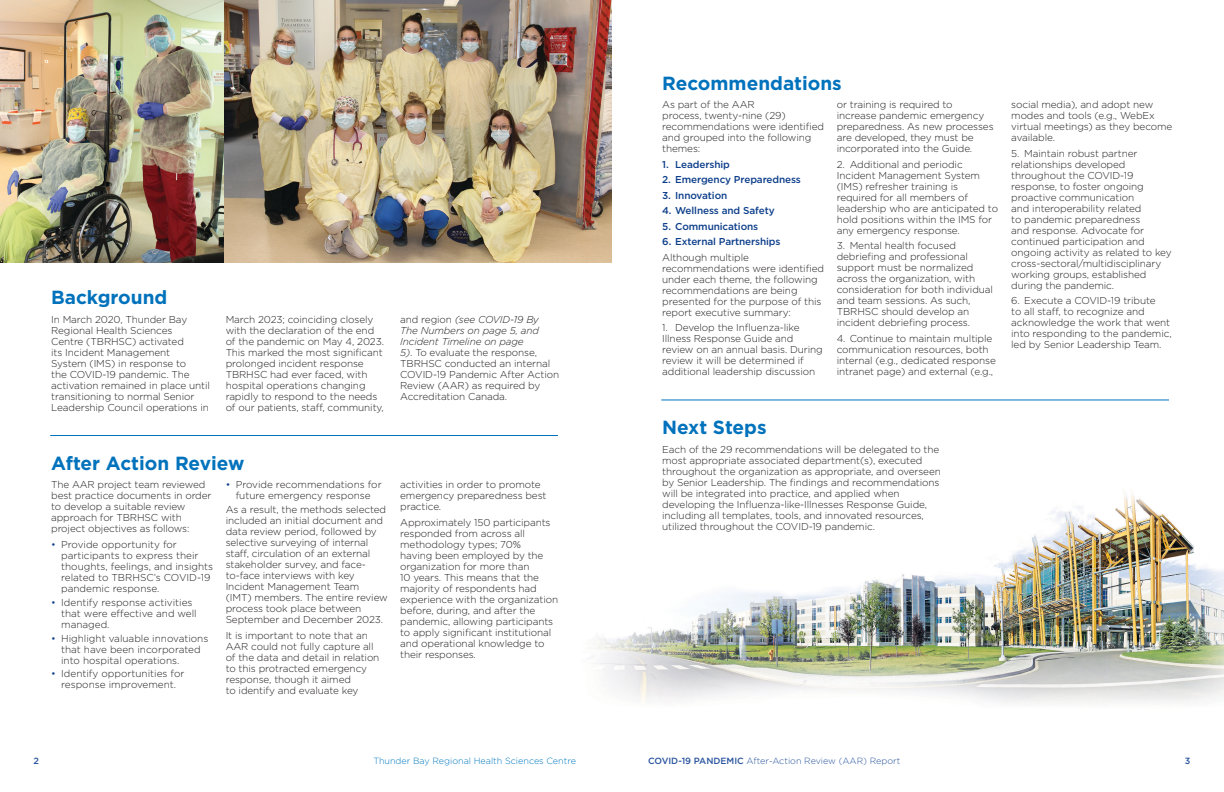
<style>
.page{position:relative;width:1224px;height:792px;background:#fff}
.page>*{position:absolute;margin:0;border:0;box-sizing:border-box;transform-origin:0 0}
.t1{font:700 19px "Gotham";color:#0072bc}
.t2{font:300 10px/11px "Gotham";letter-spacing:-.01em;color:#231f20}
.t3{font:500 10px "Gotham";letter-spacing:-.01em;color:#0c3e8a}
.t4{font:300 9px "Gotham";color:#28549e}
.t5{font:300 9px "Gotham";color:#007ac1}
.t6{font:500 9px "Gotham";color:#28549e}
.s1{font-style:italic}
.s2{color:#0c3e8a}
.s3{font-weight:500}
</style>
<div class="page">
<img style="left:592px;top:492px;width:632px;height:211px">
<hr style="left:50px;top:435px;width:508px;height:1px;background:#0072bc">
<hr style="left:661px;top:400px;width:508px;height:1px;background:#0072bc">
<img style="left:0;top:0;width:612px;height:262px">
<p class="t1" style="left:51px;top:287px;width:118px">Background</p>
<p class="t2" style="left:51px;top:314px;width:160px">In March 2020, Thunder Bay<br>Regional Health Sciences<br>Centre (TBRHSC) activated<br>its Incident Management<br>System (IMS) in response to<br>the COVID-19 pandemic. The activation remained in place until transitioning to normal Senior<br>Leadership Council operations in</p>
<p class="t2" style="left:226px;top:314px;width:160px">March 2023; coinciding closely with the declaration of the end of the pandemic on May 4, 2023.<br>This marked the most significant prolonged incident response<br>TBRHSC had ever faced, with hospital operations changing rapidly to respond to the needs of our patients, staff, community,</p>
<p class="t2" style="left:400px;top:314px;width:160px">and region <span class="s1">(see COVID-19 By<br>The Numbers on page 5, and<br>Incident Timeline on page<br>5)</span>. To evaluate the response,<br>TBRHSC conducted an internal<br>COVID-19 Pandemic After Action<br>Review (AAR) as required by<br>Accreditation Canada.</p>
<p class="t1" style="left:51px;top:452px;width:195px">After Action Review</p>
<p class="t2" style="left:51px;top:479px;width:162px">The AAR project team reviewed best practice documents in order to develop a suitable review approach for TBRHSC with project objectives as follows:</p>
<p class="t2" style="left:61px;top:538px;width:154px;text-indent:-10px"><span class="s2">•</span> Provide opportunity for participants to express their thoughts, feelings, and insights related to TBRHSC’s COVID-19 pandemic response.</p>
<p class="t2" style="left:61px;top:596px;width:137px;text-indent:-10px"><span class="s2">•</span> Identify response activities that were effective and well managed.</p>
<p class="t2" style="left:61px;top:632px;width:149px;text-indent:-10px"><span class="s2">•</span> Highlight valuable innovations that have been incorporated into hospital operations.</p>
<p class="t2" style="left:51px;top:668px;width:135px;text-align:center"><span class="s2">•</span> Identify opportunities for response improvement.</p>
<p class="t2" style="left:226px;top:479px;width:158px;text-align:center"><span class="s2">•</span> Provide recommendations for future emergency response</p>
<p class="t2" style="left:226px;top:504px;width:164px">As a result, the methods selected included an initial document and data review period, followed by selective surveying of internal staff, circulation of an external stakeholder survey, and face&shy;to-face interviews with key<br>Incident Management Team (IMT) members. The entire review process took place between<br>September and December 2023.</p>
<p class="t2" style="left:226px;top:629px;width:155px">It is important to note that an<br>AAR could not fully capture all of the data and detail in relation to this protracted emergency response, though it aimed<br>to identify and evaluate key</p>
<p class="t2" style="left:400px;top:479px;width:148px">activities in order to promote emergency preparedness best practice.</p>
<p class="t2" style="left:400px;top:516px;width:159px">Approximately 150 participants responded from across all methodology types; 70%<br>having been employed by the organization for more than<br>10 years. This means that the majority of respondents had experience with the organization before, during, and after the pandemic, allowing participants to apply significant institutional and operational knowledge to their responses.</p>
<p class="t6" style="left:34px;top:756px;width:7px">2</p>
<p class="t5" style="left:373px;top:755px;width:204px">Thunder Bay Regional Health Sciences Centre</p>
<p class="t1" style="left:662px;top:72px;width:181px">Recommendations</p>
<p class="t2" style="left:662px;top:99px;width:163px">As part of the AAR<br>process, twenty-nine (29) recommendations were identified and grouped into the following themes:</p>
<p class="t3" style="left:662px;top:159px;width:69px">1. Leadership</p>
<p class="t3" style="left:662px;top:174px;width:140px">2. Emergency Preparedness</p>
<p class="t3" style="left:662px;top:190px;width:67px">3. Innovation</p>
<p class="t3" style="left:662px;top:205px;width:114px">4. Wellness and Safety</p>
<p class="t3" style="left:662px;top:221px;width:98px">5. Communications</p>
<p class="t3" style="left:662px;top:236px;width:120px">6. External Partnerships</p>
<p class="t2" style="left:662px;top:251px;width:163px">Although multiple recommendations were identified under each theme, the following recommendations are being presented for the purpose of this report executive summary:</p>
<p class="t2" style="left:662px;top:322px;width:162px">1. Develop the Influenza-like<br>Illness Response Guide and review on an annual basis. During review it will be determined if additional leadership discussion</p>
<p class="t2" style="left:837px;top:99px;width:158px">or training is required to increase pandemic emergency preparedness. As new processes are developed, they must be incorporated into the Guide.</p>
<p class="t2" style="left:837px;top:158px;width:163px">2. Additional and periodic<br>Incident Management System (IMS) refresher training is required for all members of leadership who are anticipated to hold positions within the IMS for any emergency response.</p>
<p class="t2" style="left:837px;top:240px;width:158px">3. Mental health focused debriefing and professional support must be normalized across the organization, with consideration for both individual and team sessions. As such,<br>TBRHSC should develop an incident debriefing process.</p>
<p class="t2" style="left:837px;top:332px;width:161px">4. Continue to maintain multiple communication resources, both internal (e.g., dedicated response intranet page) and external (e.g.,</p>
<p class="t2" style="left:1011px;top:99px;width:163px">social media), and adopt new modes and tools (e.g., WebEx virtual meetings) as they become available.</p>
<p class="t2" style="left:1011px;top:147px;width:162px">5. Maintain robust partner relationships developed throughout the COVID-19 response, to foster ongoing proactive communication<br>and interoperability related<br>to pandemic preparedness<br>and response. Advocate for continued participation and ongoing activity as related to key cross-sectoral/multidisciplinary working groups, established during the pandemic.</p>
<p class="t2" style="left:1011px;top:295px;width:162px">6. Execute a COVID-19 tribute<br>to all staff, to recognize and acknowledge the work that went into responding to the pandemic, led by Senior Leadership Team.</p>
<p class="t1" style="left:662px;top:416px;width:106px">Next Steps</p>
<p class="t2" style="left:662px;top:443px;width:280px">Each of the 29 recommendations will be delegated to the most appropriate associated department(s), executed throughout the organization as appropriate, and overseen by Senior Leadership. The findings and recommendations will be integrated into practice, and applied when developing the Influenza-like-Illnesses Response Guide, including all templates, tools, and innovated resources, utilized throughout the COVID-19 pandemic.</p>
<p class="t4" style="left:648px;top:755px;width:254px"><span class="s3">COVID-19 PANDEMIC</span> After-Action Review (AAR) Report</p>
<p class="t6" style="left:1185px;top:756px;width:7px">3</p>
</div>
